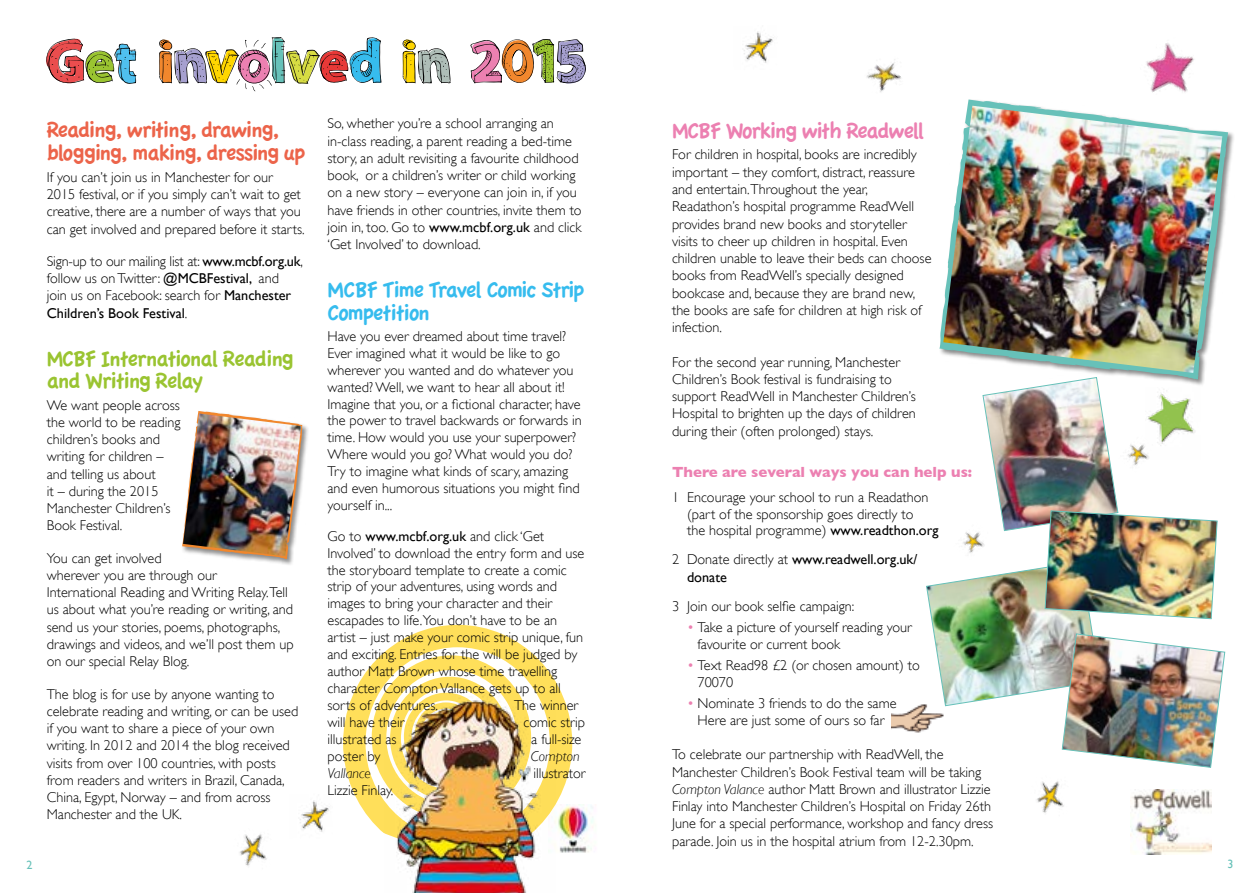
<style>
.page{position:relative;width:1259px;height:893px;background:#fff}
.page>*{position:absolute;margin:0;border:0;box-sizing:border-box;transform-origin:0 0}
.t1{font:23.4px/22.5px "Apple Casual";letter-spacing:-.06em;color:#ec644a}
.t2{font:23.4px/22.5px "Apple Casual";letter-spacing:-.06em;color:#9ac431}
.t3{font:23.4px/22.5px "Apple Casual";letter-spacing:-.06em;color:#36bcee}
.t4{font:23.4px "Apple Casual";letter-spacing:-.06em;color:#ec80b1}
.t5{font:700 15px "Gill Sans";color:#ec80b1}
.t6{font:300 14.25px/17.2px "Gill Sans";color:#000}
.t7{font:14.25px/17.2px "Gill Sans";color:#000}
.t8{font:italic 300 14.25px "Gill Sans";color:#000}
.t9{font:12px "Gill Sans";color:#67c1b9}
.s1{font-weight:400}
.s2{font-weight:300}
.s3{color:#ec80b1}
.s4{font-style:italic}
</style>
<div class="page">
<img style="left:891px;top:707px;width:26px;height:26px">
<img style="left:578px;top:804px;width:16px;height:49px">
<svg style="left:343px;top:624px;width:235px;height:229px"></svg>
<svg style="left:46px;top:38px;width:91px;height:46px"></svg>
<img style="left:159px;top:37px;width:222px;height:54px">
<img style="left:470px;top:39px;width:116px;height:45px">
<svg style="left:402px;top:39px;width:49px;height:45px"></svg>
<svg style="left:182px;top:411px;width:126px;height:154px"></svg>
<img style="left:183px;top:413px;width:118px;height:143px">
<img style="left:384px;top:693px;width:171px;height:200px">
<img style="left:1130px;top:790px;width:82px;height:64px">
<svg style="left:939px;top:99px;width:291px;height:254px"></svg>
<img style="left:943px;top:106px;width:279px;height:247px">
<img style="left:917px;top:353px;width:308px;height:415px">
<img style="left:866px;top:59px;width:35px;height:33px">
<img style="left:1015px;top:763px;width:70px;height:50px">
<img style="left:1133px;top:43px;width:74px;height:64px">
<img style="left:1104px;top:423px;width:59px;height:57px">
<img style="left:300px;top:800px;width:29px;height:32px">
<img style="left:1145px;top:387px;width:55px;height:72px">
<img style="left:239px;top:834px;width:28px;height:32px">
<img style="left:939px;top:510px;width:59px;height:58px">
<img style="left:744px;top:31px;width:29px;height:32px">
<p class="t6" style="left:327px;top:115px;width:256px">So, whether you’re a school arranging an in-class reading, a parent reading a bed-time story, an adult revisiting a favourite childhood book, or a children’s writer or child working on a new story – everyone can join in, if you have friends in other countries, invite them to join in, too. Go to <span class="s1">www.mcbf.org.uk</span> and click ‘Get Involved’ to download.</p>
<h1 class="t3" style="left:327px;top:279px;width:259px">MCBF Time Travel Comic Strip<br>Competition</h1>
<p class="t6" style="left:327px;top:327px;width:256px">Have you ever dreamed about time travel?<br>Ever imagined what it would be like to go wherever you wanted and do whatever you wanted? Well, we want to hear all about it!<br>Imagine that you, or a fictional character, have the power to travel backwards or forwards in time. How would you use your superpower?<br>Where would you go? What would you do?<br>Try to imagine what kinds of scary, amazing and even humorous situations you might find yourself in...</p>
<p class="t6" style="left:327px;top:527px;width:258px">Go to <span class="s1">www.mcbf.org.uk</span> and click ‘Get Involved’ to download the entry form and use the storyboard template to create a comic strip of your adventures, using words and images to bring your character and their escapades to life.You don’t have to be an artist – just make your comic strip unique, fun and exciting. Entries for the will be judged by author Matt Brown whose time travelling character Compton Vallance gets up to all sorts of adventures.</p>
<h1 class="t1" style="left:47px;top:119px;width:260px">Reading, writing, drawing, blogging, making, dressing up</h1>
<h1 class="t4" style="left:672px;top:118px;width:254px">MCBF Working with Readwell</h1>
<p class="t6" style="left:672px;top:146px;width:261px">For children in hospital, books are incredibly important – they comfort, distract, reassure and entertain.Throughout the year, Readathon’s hospital programme ReadWell provides brand new books and storyteller visits to cheer up children in hospital. Even children unable to leave their beds can choose books from ReadWell’s specially designed bookcase and, because they are brand new, the books are safe for children at high risk of infection.</p>
<p class="t6" style="left:672px;top:353px;width:245px">For the second year running, Manchester Children’s Book festival is fundraising to support ReadWell in Manchester Children’s Hospital to brighten up the days of children during their (often prolonged) stays.</p>
<p class="t5" style="left:672px;top:463px;width:302px">There are several ways you can help us:</p>
<p class="t6" style="left:687px;top:489px;width:253px;line-height:16.5px;text-indent:-15px">1 Encourage your school to run a Readathon (part of the sponsorship goes directly to<br>the hospital programme) <span class="s1">www.readthon.org</span></p>
<p class="t7" style="left:687px;top:551px;width:232px;text-indent:-15px"><span class="s2">2 Donate directly at</span> www.readwell.org.uk/ donate</p>
<p class="t6" style="left:672px;top:597px;width:184px">3 Join our book selfie campaign:</p>
<p class="t6" style="left:697px;top:619px;width:216px;line-height:16.5px;text-indent:-11px"><span class="s3">•</span> Take a picture of yourself reading your favourite or current book</p>
<p class="t6" style="left:697px;top:657px;width:224px;line-height:16.5px;text-indent:-11px"><span class="s3">•</span> Text Read98 £2 (or chosen amount) to<br>70070</p>
<p class="t6" style="left:687px;top:695px;width:211px;line-height:16.5px;text-align:center"><span class="s3">•</span> Nominate 3 friends to do the same<br>Here are just some of ours so far</p>
<p class="t6" style="left:672px;top:746px;width:323px">To celebrate our partnership with ReadWell, the Manchester Children’s Book Festival team will be taking <span class="s4">Compton Valance</span> author Matt Brown and illustrator Lizzie Finlay into Manchester Children’s Hospital on Friday 26th June for a special performance, workshop and fancy dress parade. Join us in the hospital atrium from 12-2.30pm.</p>
<p class="t6" style="left:47px;top:168px;width:259px">If you can’t join us in Manchester for our 2015 festival, or if you simply can’t wait to get creative, there are a number of ways that you can get involved and prepared before it starts.</p>
<p class="t6" style="left:47px;top:253px;width:258px">Sign-up to our mailing list at: <span class="s1">www.mcbf.org.uk</span>, follow us on Twitter: <span class="s1">@MCBFestival,</span> and<br>join us on Facebook: search for <span class="s1">Manchester Children’s Book Festival</span>.</p>
<h1 class="t2" style="left:47px;top:348px;width:248px">MCBF International Reading and Writing Relay</h1>
<p class="t6" style="left:47px;top:396px;width:135px">We want people across the world to be reading children’s books and writing for children – and telling us about<br>it – during the 2015<br>Manchester Children’s<br>Book Festival.</p>
<p class="t6" style="left:47px;top:549px;width:248px">You can get involved<br>wherever you are through our<br>International Reading and Writing Relay.Tell us about what you’re reading or writing, and send us your stories, poems, photographs, drawings and videos, and we’ll post them up on our special Relay Blog.</p>
<p class="t6" style="left:47px;top:685px;width:253px">The blog is for use by anyone wanting to celebrate reading and writing, or can be used if you want to share a piece of your own writing. In 2012 and 2014 the blog received visits from over 100 countries, with posts from readers and writers in Brazil, Canada, China, Egypt, Norway – and from across Manchester and the UK.</p>
<p class="t6" style="left:514px;top:697px;width:66px">The winner</p>
<p class="t6" style="left:327px;top:714px;width:78px">will have their</p>
<p class="t6" style="left:523px;top:714px;width:63px">comic strip</p>
<p class="t6" style="left:327px;top:731px;width:71px">illustrated as</p>
<p class="t6" style="left:531px;top:731px;width:52px">a full-size</p>
<p class="t6" style="left:327px;top:747px;width:54px">poster by</p>
<p class="t8" style="left:531px;top:748px;width:50px">Compton</p>
<p class="t8" style="left:327px;top:765px;width:45px">Vallance</p>
<p class="t6" style="left:533px;top:764px;width:54px">illustrator</p>
<p class="t6" style="left:327px;top:781px;width:67px">Lizzie Finlay.</p>
<p class="t9" style="left:26px;top:858px;width:7px">2</p>
<p class="t9" style="left:1227px;top:857px;width:7px">3</p>
</div>
